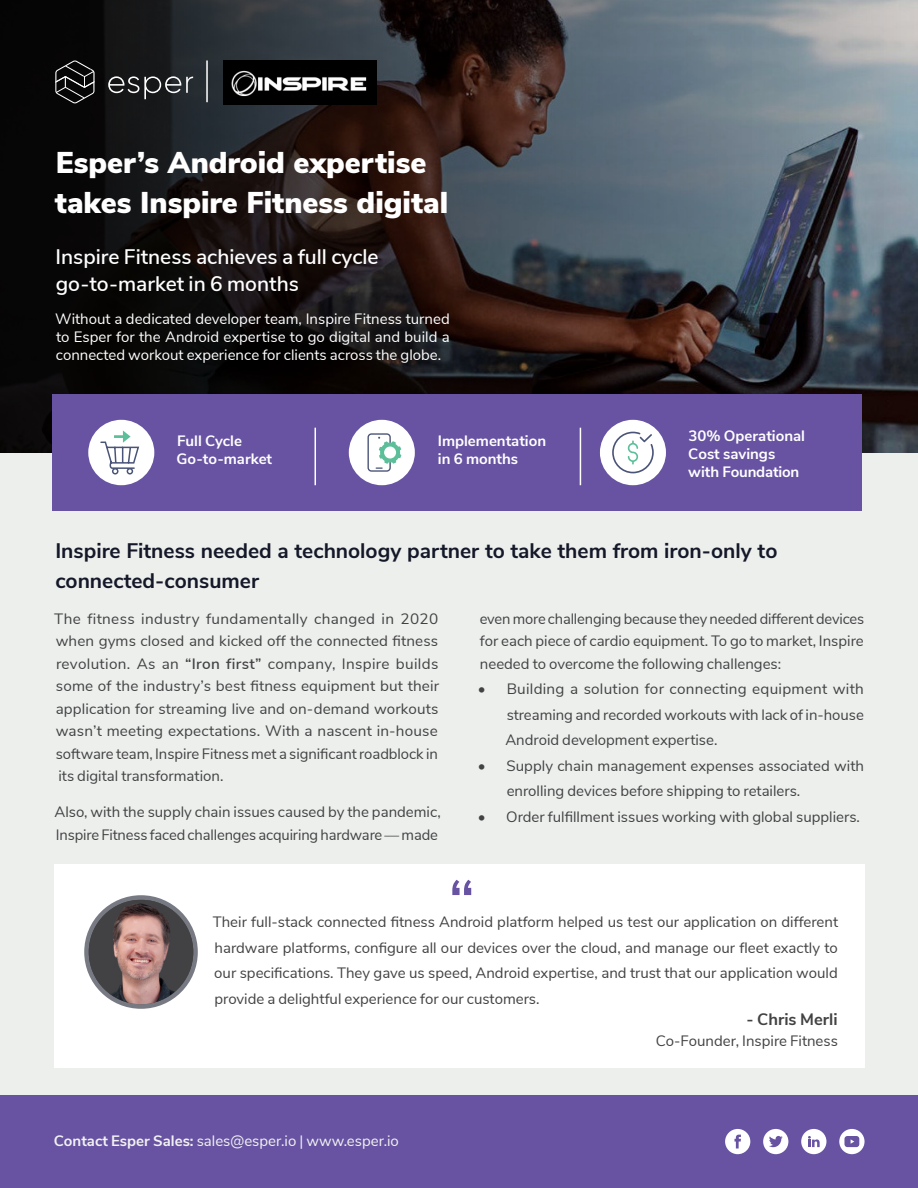
<style>
.page{position:relative;width:918px;height:1188px;background:#fff}
.page>*{position:absolute;margin:0;border:0;box-sizing:border-box;transform-origin:0 0}
.t1{font:70.5px "Nunito Sans";color:#6753a2}
.t2{font:900 30px/40.5px "Nunito Sans";color:#fff}
.t3{font:700 21px/30px "Nunito Sans";color:#141828}
.t4{font:600 21px/27px "Nunito Sans";color:#fff}
.t5{font:700 16.5px "Nunito Sans";color:#424243}
.t6{font:15px/22.5px "Nunito Sans";color:#424243;text-align:justify}
.t7{font:15px/18px "Nunito Sans";color:#fff;text-align:justify}
.t8{font:700 15px/18px "Nunito Sans";color:#fff}
.t9{font:15px "Nunito Sans";color:#f2f2f2}
.s1{font-weight:600}
.s2{font-weight:700}
</style>
<div class="page">
<div style="left:0;top:0;width:918px;height:1186px;background:#edefed"></div>
<div style="left:0;top:1095px;width:918px;height:93px;background:#6753a2"></div>
<div style="left:725px;top:1129px;width:25px;height:25px;background:#fff;border-radius:50%"></div>
<svg style="left:734px;top:1135px;width:7px;height:13px"></svg>
<div style="left:839px;top:1129px;width:26px;height:25px;background:#fff;border-radius:50%"></div>
<svg style="left:844px;top:1136px;width:15px;height:11px"></svg>
<div style="left:763px;top:1129px;width:25px;height:25px;background:#fff;border-radius:50%"></div>
<svg style="left:769px;top:1136px;width:14px;height:11px"></svg>
<div style="left:801px;top:1129px;width:25px;height:25px;background:#fff;border-radius:50%"></div>
<svg style="left:808px;top:1136px;width:12px;height:11px"></svg>
<svg style="left:0;top:0;width:918px;height:453px;background:#353539"></svg>
<svg style="left:108px;top:76px;width:85px;height:23px;background:#454748"></svg>
<svg style="left:55px;top:60px;width:40px;height:44px;background:#2e2d2d"></svg>
<div style="left:53px;top:394px;width:809px;height:117px;background:#6753a2"></div>
<div style="left:88px;top:420px;width:66px;height:65px;background:#fff;border-radius:50%"></div>
<div style="left:349px;top:420px;width:66px;height:65px;background:#fff;border-radius:50%"></div>
<div style="left:600px;top:420px;width:66px;height:65px;background:#fff;border-radius:50%"></div>
<hr style="left:315px;top:428px;width:1px;height:57px;background:#fff">
<hr style="left:206px;top:60px;width:2px;height:42px;background:#fff">
<hr style="left:580px;top:428px;width:1px;height:57px;background:#fff">
<div style="left:55px;top:865px;width:810px;height:203px;background:#fff"></div>
<svg style="left:84px;top:895px;width:114px;height:114px"></svg>
<img style="left:89px;top:900px;width:104px;height:104px">
<svg style="left:367px;top:433px;width:34px;height:39px"></svg>
<svg style="left:612px;top:432px;width:42px;height:41px"></svg>
<div style="left:384px;top:447px;width:12px;height:12px;background:#fff;border-radius:50%"></div>
<svg style="left:100px;top:431px;width:40px;height:44px"></svg>
<div style="left:223px;top:60px;width:154px;height:45px;background:#000"></div>
<img style="left:232px;top:70px;width:135px;height:27px">
<p class="t2" style="left:55px;top:141px;width:395px">Esper’s Android expertise takes Inspire Fitness digital</p>
<p class="t4" style="left:56px;top:242px;width:325px">Inspire Fitness achieves a full cycle go-to-market in 6 months</p>
<p class="t7" style="left:55px;top:309px;width:396px">Without a dedicated developer team, Inspire Fitness turned to Esper for the Android expertise to go digital and build a connected workout experience for clients across the globe.</p>
<p class="t8" style="left:177px;top:431px;width:66px">Full Cycle</p>
<p class="t8" style="left:177px;top:449px;width:97px">Go-to-market</p>
<p class="t8" style="left:438px;top:431px;width:110px">Implementation in 6 months</p>
<p class="t8" style="left:688px;top:426px;width:118px">30% Operational<br>Cost savings with Foundation</p>
<p class="t3" style="left:55px;top:535px;width:724px">Inspire Fitness needed a technology partner to take them from iron-only to connected-consumer</p>
<p class="t6" style="left:480px;top:606px;width:386px">even more challenging because they needed different devices for each piece of cardio equipment. To go to market, Inspire needed to overcome the following challenges:</p>
<p class="t6" style="left:505px;top:675px;width:360px;line-height:25.5px;text-indent:-28px">• Building a solution for connecting equipment with streaming and recorded workouts with lack of in-house Android development expertise.</p>
<p class="t6" style="left:507px;top:752px;width:359px;line-height:25.5px;text-indent:-29px">• Supply chain management expenses associated with enrolling devices before shipping to retailers.</p>
<p class="t6" style="left:478px;top:804px;width:384px">• Order fulfillment issues working with global suppliers.</p>
<p class="t6" style="left:54px;top:606px;width:386px">The fitness industry fundamentally changed in 2020 when gyms closed and kicked off the connected fitness revolution. As an <span class="s1">“Iron first”</span> company, Inspire builds some of the industry’s best fitness equipment but their application for streaming live and on-demand workouts wasn’t meeting expectations. With a nascent in-house software team, Inspire Fitness met a significant roadblock in its digital transformation.</p>
<p class="t6" style="left:54px;top:800px;width:388px">Also, with the supply chain issues caused by the pandemic,<br>Inspire Fitness faced challenges acquiring hardware — made</p>
<p class="t1" style="left:448px;top:854px;width:29px">“</p>
<p class="t6" style="left:213px;top:908px;width:627px;line-height:25.5px">Their full-stack connected fitness Android platform helped us test our application on different hardware platforms, configure all our devices over the cloud, and manage our fleet exactly to our specifications. They gave us speed, Android expertise, and trust that our application would provide a delightful experience for our customers.</p>
<p class="t9" style="left:54px;top:1130px;width:346px"><span class="s2">Contact Esper Sales:</span> sales@esper.io | www.esper.io</p>
<p class="t5" style="left:747px;top:1008px;width:93px">- Chris Merli</p>
<p class="t6" style="left:656px;top:1029px;width:184px">Co-Founder, Inspire Fitness</p>
</div>
